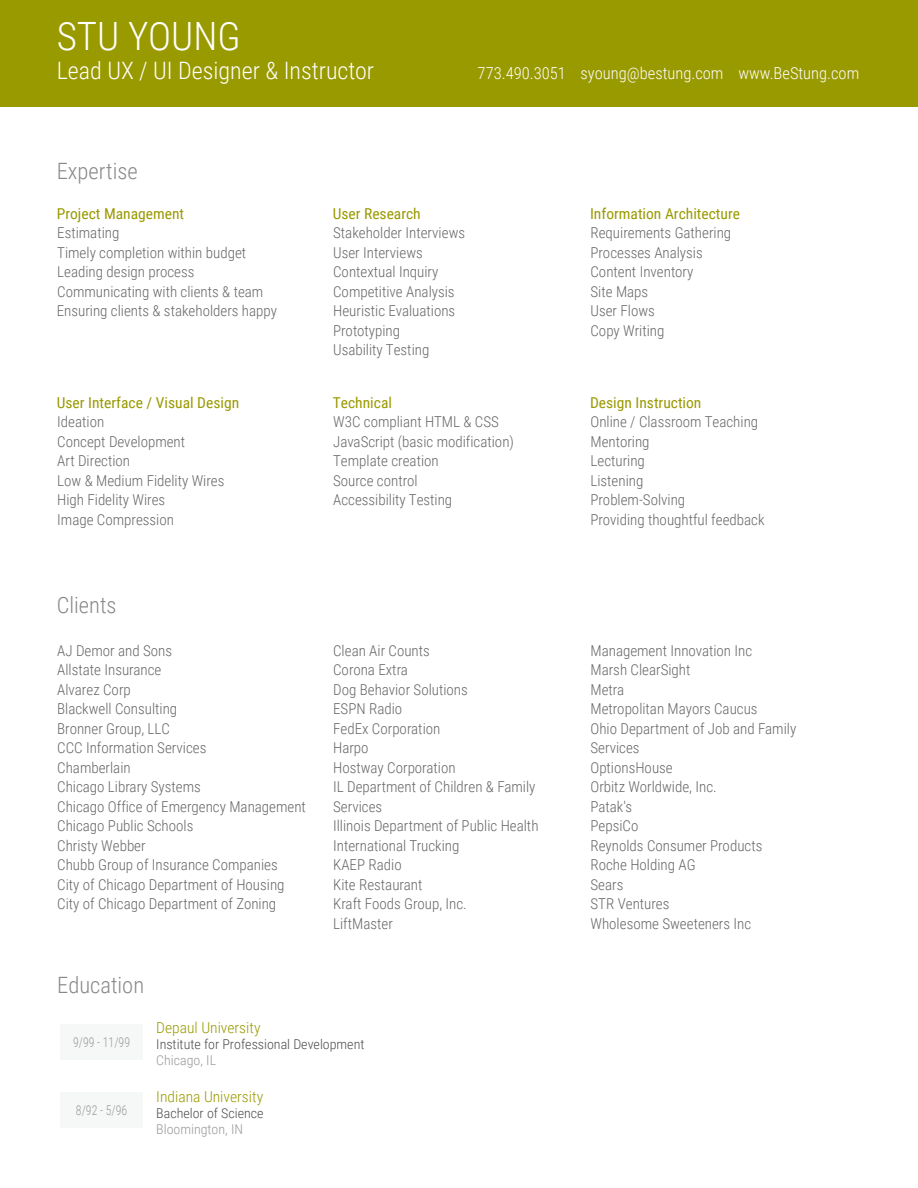
<style>
.page{position:relative;width:918px;height:1188px;background:#fff}
.page>*{position:absolute;margin:0;border:0;box-sizing:border-box;transform-origin:0 0}
.t1{font:300 39px "Roboto Condensed";color:#fff}
.t2{font:300 24px "Roboto Condensed";color:#fff}
.t3{font:300 22.5px "Roboto Condensed";color:#888}
.t4{font:300 16.5px "Roboto Condensed";color:#fff}
.t5{font:300 15px/19.5px "Roboto Condensed";color:#666}
.t6{font:15px "Roboto Condensed";color:#990;scale:1.04 1}
.t7{font:300 15px "Roboto Condensed";color:#990;scale:1.04 1}
.t8{font:300 13.5px "Roboto Condensed";color:#4d4d4f;scale:1.04 1}
.t9{font:300 13.5px "Roboto Condensed";color:#999;scale:1.04 1}
.t10{font:300 13.5px "Roboto Condensed";color:#999;scale:.88 1}
</style>
<div class="page">
<div style="left:0;top:0;width:918px;height:107px;background:#990"></div>
<div style="left:61px;top:1024px;width:82px;height:36px;background:#f6f7f7"></div>
<div style="left:61px;top:1092px;width:82px;height:36px;background:#f6f7f7"></div>
<h1 class="t1" style="left:57px;top:9px;width:185px">STU YOUNG</h1>
<h2 class="t2" style="left:57px;top:53px;width:319px">Lead UX / UI Designer &amp; Instructor</h2>
<p class="t4" style="left:478px;top:61px;width:383px">773.490.3051 syoung@bestung.com www.BeStung.com</p>
<h3 class="t3" style="left:57px;top:155px;width:83px">Expertise</h3>
<p class="t6" style="left:57px;top:203px;width:124px">Project Management</p>
<p class="t5" style="left:57px;top:223px;width:222px">Estimating<br>Timely completion within budget<br>Leading design process<br>Communicating with clients &amp; team<br>Ensuring clients &amp; stakeholders happy</p>
<p class="t6" style="left:333px;top:203px;width:86px">User Research</p>
<p class="t5" style="left:333px;top:223px;width:133px">Stakeholder Interviews<br>User Interviews<br>Contextual Inquiry<br>Competitive Analysis<br>Heuristic Evaluations<br>Prototyping<br>Usability Testing</p>
<p class="t6" style="left:590px;top:203px;width:146px">Information Architecture</p>
<p class="t5" style="left:591px;top:223px;width:142px">Requirements Gathering<br>Processes Analysis<br>Content Inventory<br>Site Maps<br>User Flows<br>Copy Writing</p>
<p class="t6" style="left:57px;top:392px;width:177px">User Interface / Visual Design</p>
<p class="t5" style="left:57px;top:412px;width:169px">Ideation<br>Concept Development<br>Art Direction<br>Low &amp; Medium Fidelity Wires<br>High Fidelity Wires<br>Image Compression</p>
<h3 class="t3" style="left:57px;top:590px;width:61px">Clients</h3>
<p class="t6" style="left:333px;top:392px;width:59px">Technical</p>
<p class="t5" style="left:333px;top:412px;width:182px">W3C compliant HTML &amp; CSS<br>JavaScript (basic modification)<br>Template creation<br>Source control<br>Accessibility Testing</p>
<p class="t6" style="left:590px;top:392px;width:109px">Design Instruction</p>
<p class="t5" style="left:591px;top:412px;width:176px">Online / Classroom Teaching<br>Mentoring<br>Lecturing<br>Listening<br>Problem-Solving<br>Providing thoughtful feedback</p>
<p class="t5" style="left:333px;top:640px;width:207px">Clean Air Counts<br>Corona Extra<br>Dog Behavior Solutions<br>ESPN Radio<br>FedEx Corporation<br>Harpo<br>Hostway Corporation<br>IL Department of Children &amp; Family<br>Services<br>Illinois Department of Public Health<br>International Trucking<br>KAEP Radio<br>Kite Restaurant<br>Kraft Foods Group, Inc.<br>LiftMaster</p>
<p class="t5" style="left:57px;top:640px;width:250px">AJ Demor and Sons<br>Allstate Insurance<br>Alvarez Corp<br>Blackwell Consulting<br>Bronner Group, LLC<br>CCC Information Services<br>Chamberlain<br>Chicago Library Systems<br>Chicago Office of Emergency Management<br>Chicago Public Schools<br>Christy Webber<br>Chubb Group of Insurance Companies<br>City of Chicago Department of Housing<br>City of Chicago Department of Zoning</p>
<p class="t5" style="left:591px;top:640px;width:207px">Management Innovation Inc<br>Marsh ClearSight<br>Metra<br>Metropolitan Mayors Caucus<br>Ohio Department of Job and Family<br>Services<br>OptionsHouse<br>Orbitz Worldwide, Inc.<br>Patak's<br>PepsiCo<br>Reynolds Consumer Products<br>Roche Holding AG<br>Sears<br>STR Ventures<br>Wholesome Sweeteners Inc</p>
<h3 class="t3" style="left:57px;top:970px;width:88px">Education</h3>
<p class="t10" style="left:73px;top:1033px;width:66px">9/99 - 11/99</p>
<p class="t10" style="left:76px;top:1101px;width:60px">8/92 - 5/96</p>
<p class="t7" style="left:156px;top:1017px;width:102px">Depaul University</p>
<p class="t8" style="left:156px;top:1035px;width:202px">Institute for Professional Development</p>
<p class="t9" style="left:156px;top:1051px;width:59px">Chicago, IL</p>
<p class="t7" style="left:156px;top:1086px;width:104px">Indiana University</p>
<p class="t8" style="left:156px;top:1104px;width:105px">Bachelor of Science</p>
<p class="t9" style="left:156px;top:1120px;width:85px">Bloomington, IN</p>
</div>
